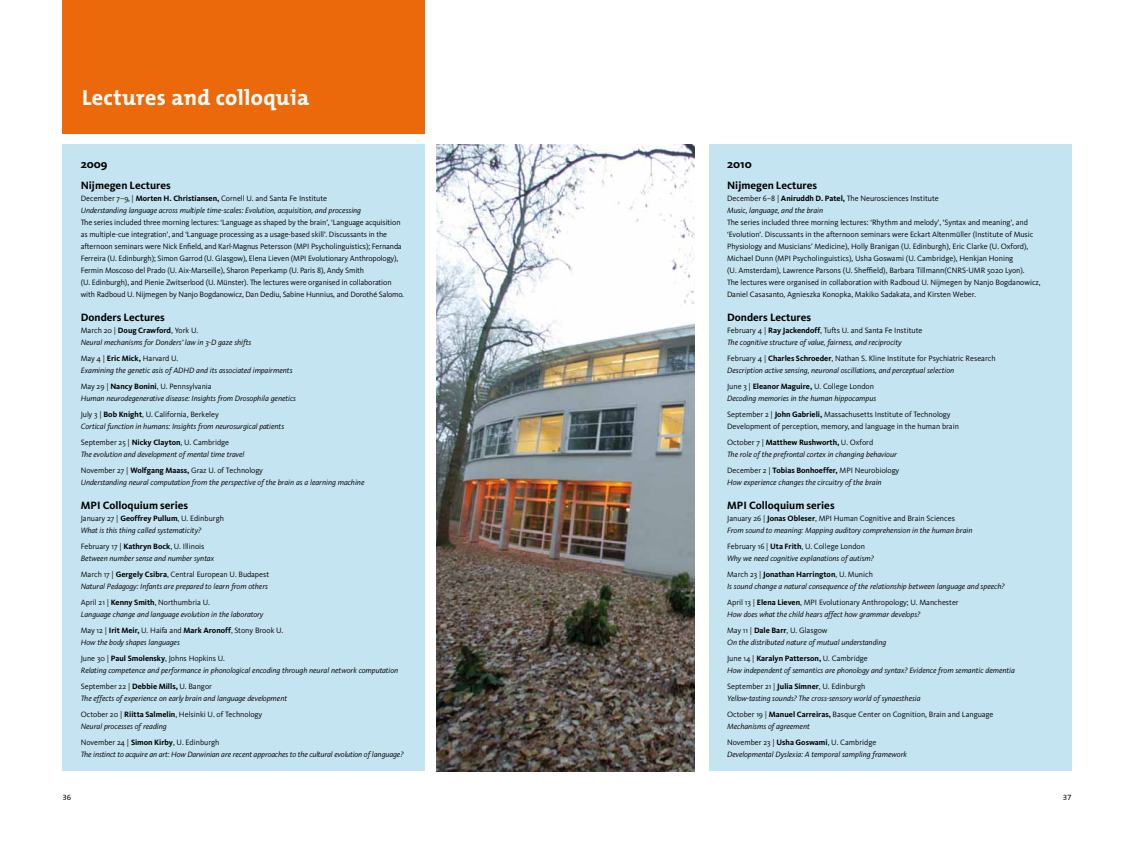
<style>
.page{position:relative;width:1134px;height:842px;background:#fff}
.page>*{position:absolute;margin:0;border:0;box-sizing:border-box;transform-origin:0 0}
.t1{font:700 22px "The Mix Office";letter-spacing:.015em;color:#fff}
.t2{font:700 12px "Kievit";color:#000}
.t3{font:700 11px "Kievit";color:#000}
.t4{font:italic 8px/12px "Kievit";color:#000}
.t5{font:8px/12px "Kievit";letter-spacing:-.005em;color:#000}
.t6{font:8px "The Mix Office";color:#000}
.s1{font-style:normal}
.s2{font-weight:700;font-style:normal}
.s3{font-weight:700}
.s4{font-style:italic}
</style>
<div class="page">
<div style="left:62px;top:145px;width:363px;height:626px;background:#c5e4f1"></div>
<div style="left:62px;top:0;width:363px;height:133px;background:#eb690b"></div>
<img style="left:437px;top:145px;width:257px;height:626px">
<div style="left:709px;top:145px;width:362px;height:626px;background:#c5e4f1"></div>
<h1 class="t1" style="left:82px;top:86px;width:229px">Lectures and colloquia</h1>
<h2 class="t2" style="left:81px;top:157px;width:28px">2009</h2>
<h3 class="t3" style="left:81px;top:179px;width:91px">Nijmegen Lectures</h3>
<p class="t4" style="left:81px;top:192px;width:282px"><span class="s1">December 7–9, |</span> <span class="s2">Morten H. Christiansen,</span> <span class="s1">Cornell U. and Santa Fe Institute<br></span>Understanding language across multiple time-scales: Evolution, acquisition, and processing</p>
<p class="t5" style="left:81px;top:216px;width:325px">The series included three morning lectures: ‘Language as shaped by the brain’, ‘Language acquisition as multiple-cue integration’, and ‘Language processing as a usage-based skill’. Discussants in the afternoon seminars were Nick Enfield, and Karl-Magnus Petersson (MPI Psycholinguistics); Fernanda Ferreira (U. Edinburgh); Simon Garrod (U. Glasgow), Elena Lieven (MPI Evolutionary Anthropology), Fermin Moscoso del Prado (U. Aix-Marseille), Sharon Peperkamp (U. Paris 8), Andy Smith<br>(U. Edinburgh), and Pienie Zwitserlood (U. Münster). The lectures were organised in collaboration with Radboud U. Nijmegen by Nanjo Bogdanowicz, Dan Dediu, Sabine Hunnius, and Dorothé Salomo.</p>
<h3 class="t3" style="left:81px;top:311px;width:85px">Donders Lectures</h3>
<p class="t4" style="left:81px;top:324px;width:172px"><span class="s1">March 20 |</span> <span class="s2">Doug Crawford</span><span class="s1">, York U.<br></span>Neural mechanisms for Donders’ law in 3-D gaze shifts</p>
<p class="t4" style="left:81px;top:352px;width:213px"><span class="s1">May 4 |</span> <span class="s2">Eric Mick,</span> <span class="s1">Harvard U.<br></span>Examining the genetic asis of ADHD and its associated impairments</p>
<p class="t4" style="left:81px;top:380px;width:217px"><span class="s1">May 29 |</span> <span class="s2">Nancy Bonini</span><span class="s1">, U. Pennsylvania<br></span>Human neurodegenerative disease: Insights from Drosophila genetics</p>
<p class="t4" style="left:81px;top:408px;width:205px"><span class="s1">July 3 |</span> <span class="s2">Bob Knight</span><span class="s1">, U. California, Berkeley<br></span>Cortical function in humans: Insights from neurosurgical patients</p>
<p class="t4" style="left:81px;top:436px;width:165px"><span class="s1">September 25 |</span> <span class="s2">Nicky Clayton</span><span class="s1">, U. Cambridge<br></span>The evolution and development of mental time travel</p>
<p class="t4" style="left:81px;top:464px;width:285px"><span class="s1">November 27 |</span> <span class="s2">Wolfgang Maass,</span> <span class="s1">Graz U. of Technology<br></span>Understanding neural computation from the perspective of the brain as a learning machine</p>
<h3 class="t3" style="left:81px;top:499px;width:109px">MPI Colloquium series</h3>
<p class="t4" style="left:81px;top:512px;width:145px"><span class="s1">January 27 |</span> <span class="s2">Geoffrey Pullum</span><span class="s1">, U. Edinburgh<br></span>What is this thing called systematicity?</p>
<p class="t4" style="left:81px;top:540px;width:135px"><span class="s1">February 17 |</span> <span class="s2">Kathryn Bock</span><span class="s1">, U. Illinois<br></span>Between number sense and number syntax</p>
<p class="t4" style="left:81px;top:568px;width:190px"><span class="s1">March 17 |</span> <span class="s2">Gergely Csibra</span><span class="s1">, Central European U. Budapest<br></span>Natural Pedagogy: Infants are prepared to learn from others</p>
<p class="t4" style="left:81px;top:596px;width:184px"><span class="s1">April 21 |</span> <span class="s2">Kenny Smith</span><span class="s1">, Northumbria U.<br></span>Language change and language evolution in the laboratory</p>
<p class="t5" style="left:81px;top:624px;width:204px">May 12 | <span class="s3">Irit Meir,</span> U. Haifa and <span class="s3">Mark Aronoff</span>, Stony Brook U.<br><span class="s4">How the body shapes languages</span></p>
<p class="t4" style="left:81px;top:652px;width:319px"><span class="s1">June 30 |</span> <span class="s2">Paul Smolensky</span><span class="s1">, Johns Hopkins U.<br></span>Relating competence and performance in phonological encoding through neural network computation</p>
<p class="t4" style="left:81px;top:680px;width:208px"><span class="s1">September 22 |</span> <span class="s2">Debbie Mills,</span> <span class="s1">U. Bangor<br></span>The effects of experience on early brain and language development</p>
<p class="t5" style="left:81px;top:708px;width:183px">October 20 | <span class="s3">Riitta Salmelin</span>, Helsinki U. of Technology<br><span class="s4">Neural processes of reading</span></p>
<p class="t4" style="left:81px;top:736px;width:324px"><span class="s1">November 24 |</span> <span class="s2">Simon Kirby</span><span class="s1">, U. Edinburgh<br></span>The instinct to acquire an art: How Darwinian are recent approaches to the cultural evolution of language?</p>
<h2 class="t2" style="left:727px;top:157px;width:26px">2010</h2>
<h3 class="t3" style="left:727px;top:179px;width:91px">Nijmegen Lectures</h3>
<p class="t5" style="left:727px;top:192px;width:213px">December 6–8 | <span class="s3">Aniruddh D. Patel,</span> The Neurosciences Institute<br><span class="s4">Music, language, and the brain</span></p>
<p class="t5" style="left:727px;top:216px;width:315px">The series included three morning lectures: ‘Rhythm and melody’, ‘Syntax and meaning’, and ‘Evolution’. Discussants in the afternoon seminars were Eckart Altenmüller (Institute of Music Physiology and Musicians’ Medicine), Holly Branigan (U. Edinburgh), Eric Clarke (U. Oxford), Michael Dunn (MPI Psycholinguistics), Usha Goswami (U. Cambridge), Henkjan Honing<br>(U. Amsterdam), Lawrence Parsons (U. Sheffield), Barbara Tillmann(CNRS-UMR 5020 Lyon).<br>The lectures were organised in collaboration with Radboud U. Nijmegen by Nanjo Bogdanowicz, Daniel Casasanto, Agnieszka Konopka, Makiko Sadakata, and Kirsten Weber.</p>
<h3 class="t3" style="left:727px;top:311px;width:85px">Donders Lectures</h3>
<p class="t4" style="left:727px;top:324px;width:197px"><span class="s1">February 4 |</span> <span class="s2">Ray Jackendoff</span><span class="s1">, Tufts U. and Santa Fe Institute<br></span>The cognitive structure of value, fairness, and reciprocity</p>
<p class="t4" style="left:727px;top:352px;width:270px"><span class="s1">February 4 |</span> <span class="s2">Charles Schroeder</span><span class="s1">, Nathan S. Kline Institute for Psychiatric Research<br></span>Description active sensing, neuronal oscillations, and perceptual selection</p>
<p class="t4" style="left:727px;top:380px;width:151px"><span class="s1">June 3 |</span> <span class="s2">Eleanor Maguire,</span> <span class="s1">U. College London<br></span>Decoding memories in the human hippocampus</p>
<p class="t5" style="left:727px;top:408px;width:233px">September 2 | <span class="s3">John Gabrieli,</span> Massachusetts Institute of Technology<br>Development of perception, memory, and language in the human brain</p>
<p class="t4" style="left:727px;top:436px;width:171px"><span class="s1">October 7 |</span> <span class="s2">Matthew Rushworth,</span> <span class="s1">U. Oxford<br></span>The role of the prefrontal cortex in changing behaviour</p>
<p class="t4" style="left:727px;top:464px;width:174px"><span class="s1">December 2 |</span> <span class="s2">Tobias Bonhoeffer,</span> <span class="s1">MPI Neurobiology<br></span>How experience changes the circuitry of the brain</p>
<h3 class="t3" style="left:727px;top:499px;width:109px">MPI Colloquium series</h3>
<p class="t4" style="left:727px;top:512px;width:247px"><span class="s1">January 26 |</span> <span class="s2">Jonas Obleser</span><span class="s1">, MPI Human Cognitive and Brain Sciences<br></span>From sound to meaning: Mapping auditory comprehension in the human brain</p>
<p class="t4" style="left:727px;top:540px;width:148px"><span class="s1">February 16 |</span> <span class="s2">Uta Frith</span><span class="s1">, U. College London<br></span>Why we need cognitive explanations of autism?</p>
<p class="t4" style="left:727px;top:568px;width:279px"><span class="s1">March 23 |</span> <span class="s2">Jonathan Harrington</span><span class="s1">, U. Munich<br></span>Is sound change a natural consequence of the relationship between language and speech?</p>
<p class="t5" style="left:727px;top:596px;width:233px">April 13 | <span class="s3">Elena Lieven</span>, MPI Evolutionary Anthropology; U. Manchester<br><span class="s4">How does what the child hears affect how grammar develops?</span></p>
<p class="t4" style="left:727px;top:624px;width:161px"><span class="s1">May 11 |</span> <span class="s2">Dale Barr</span><span class="s1">, U. Glasgow<br></span>On the distributed nature of mutual understanding</p>
<p class="t4" style="left:727px;top:652px;width:289px"><span class="s1">June 14 |</span> <span class="s2">Karalyn Patterson,</span> <span class="s1">U. Cambridge<br></span>How independent of semantics are phonology and syntax? Evidence from semantic dementia</p>
<p class="t4" style="left:727px;top:680px;width:195px"><span class="s1">September 21 |</span> <span class="s2">Julia Simner</span><span class="s1">, U. Edinburgh<br></span>Yellow-tasting sounds? The cross-sensory world of synaesthesia</p>
<p class="t5" style="left:727px;top:708px;width:268px">October 19 | <span class="s3">Manuel Carreiras,</span> Basque Center on Cognition, Brain and Language<br><span class="s4">Mechanisms of agreement</span></p>
<p class="t4" style="left:727px;top:736px;width:181px"><span class="s1">November 23 |</span> <span class="s2">Usha Goswami</span><span class="s1">, U. Cambridge<br></span>Developmental Dyslexia: A temporal sampling framework</p>
<p class="t6" style="left:62px;top:793px;width:10px">36</p>
<p class="t6" style="left:1063px;top:793px;width:10px">37</p>
</div>
